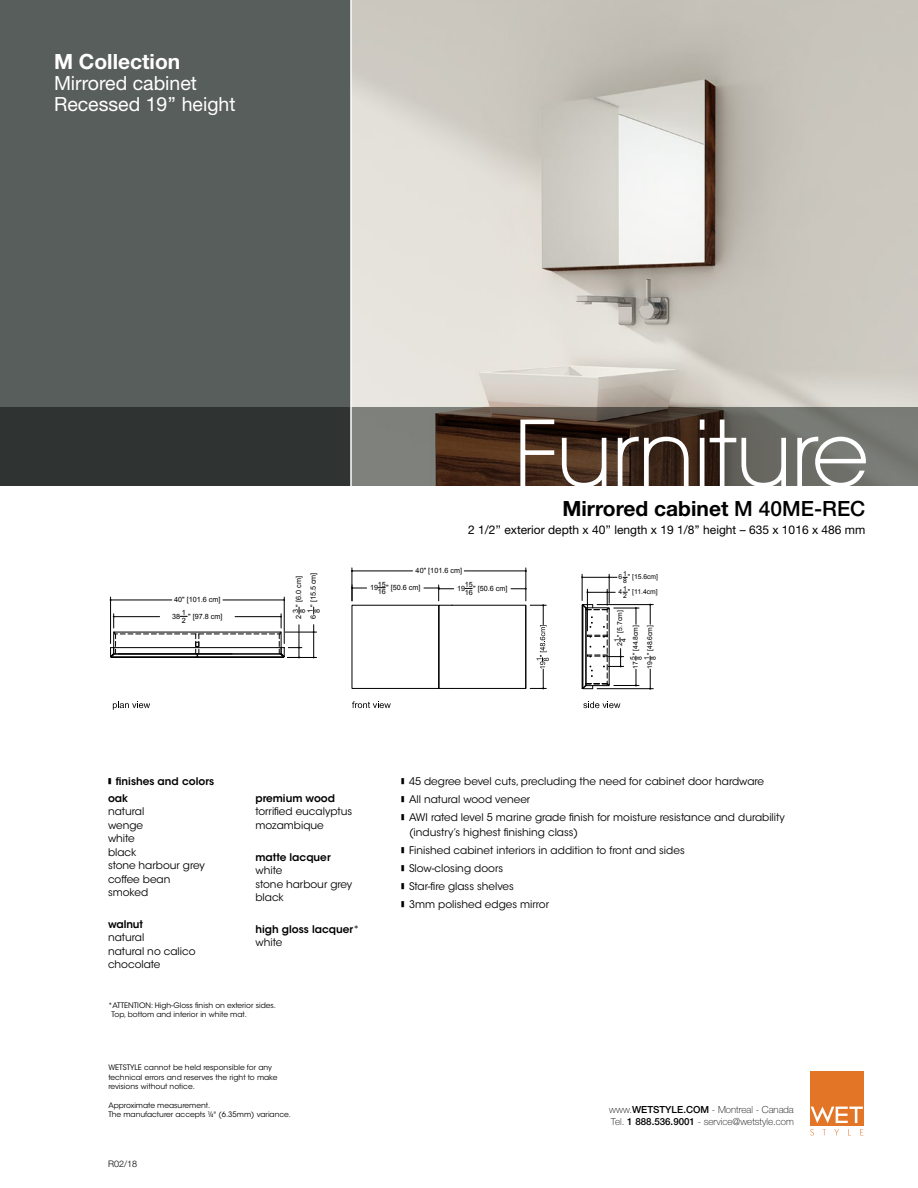
<style>
.page{position:relative;width:918px;height:1188px;background:#fff}
.page>*{position:absolute;margin:0;border:0;box-sizing:border-box;transform-origin:0 0}
.t1{font:200 87px "ITC Avant Garde Std";color:#fff}
.t2{font:700 21px "Helvetica Neue LT Std";color:#000}
.t3{font:700 21px "Helvetica Neue LT Std";color:#fff}
.t4{font:19.5px/21px "Helvetica Neue LT Std";color:#fff}
.t5{font:12px "Helvetica Neue LT Std";color:#000}
.t6{font:10.5px/13.5px "ITC Avant Garde Std";color:#000}
.t7{font:600 10.5px/16.5px "ITC Avant Garde Std";color:#000}
.t8{font:100 9.75px/12px "Helvetica Neue LT Std";color:#000}
.t9{font:300 9px "Helvetica Neue LT Std";color:#000}
.t10{font:7.5px/9.3px "ITC Avant Garde Std";color:#000}
.t11{font:7.2px/7.2px "Arial";color:#000}
.t12{font:6.75px/6.8px "Arial";color:#000}
.s1{font-weight:500}
.s2{font-weight:400}
</style>
<div class="page">
<svg style="left:109px;top:567px;width:545px;height:143px"></svg>
<hr style="left:352px;top:568px;width:1px;height:33px;background:#000">
<hr style="left:526px;top:568px;width:1px;height:33px;background:#000">
<hr style="left:352px;top:571px;width:61px;height:1px;background:#000">
<hr style="left:464px;top:571px;width:62px;height:1px;background:#000">
<svg style="left:351px;top:585px;width:16px;height:16px"></svg>
<svg style="left:530px;top:604px;width:19px;height:85px"></svg>
<div style="left:439px;top:605px;width:87px;height:84px;border:1px solid #000"></div>
<div style="left:351px;top:605px;width:88px;height:84px;border:1px solid #000"></div>
<svg style="left:424px;top:585px;width:30px;height:21px"></svg>
<svg style="left:511px;top:588px;width:16px;height:2px"></svg>
<hr style="left:287px;top:657px;width:30px;height:1px;background:#000">
<hr style="left:285px;top:632px;width:32px;height:1px;background:#000">
<hr style="left:313px;top:625px;width:1px;height:32px;background:#000">
<hr style="left:110px;top:597px;width:1px;height:47px;background:#000">
<hr style="left:284px;top:597px;width:1px;height:47px;background:#000">
<hr style="left:111px;top:600px;width:61px;height:1px;background:#000">
<hr style="left:223px;top:600px;width:61px;height:1px;background:#000">
<svg style="left:109px;top:607px;width:193px;height:51px"></svg>
<hr style="left:597px;top:688px;width:56px;height:1px;background:#000">
<hr style="left:597px;top:604px;width:56px;height:1px;background:#000">
<svg style="left:649px;top:669px;width:2px;height:21px"></svg>
<svg style="left:649px;top:605px;width:2px;height:19px"></svg>
<svg style="left:581px;top:574px;width:58px;height:116px"></svg>
<svg style="left:352px;top:701px;width:39px;height:8px"></svg>
<img style="left:352px;top:0;width:566px;height:407px">
<div style="left:0;top:0;width:351px;height:486px;background:#585e5c"></div>
<svg style="left:0;top:407px;width:918px;height:79px;background:#46443f"></svg>
<hr style="left:350px;top:0;width:2px;height:517px;background:#fff">
<div style="left:810px;top:1071px;width:54px;height:54px;background:#e37527"></div>
<svg style="left:811px;top:1107px;width:52px;height:16px"></svg>
<svg style="left:810px;top:1129px;width:4px;height:7px"></svg>
<svg style="left:823px;top:1129px;width:3px;height:6px"></svg>
<svg style="left:834px;top:1129px;width:5px;height:6px"></svg>
<svg style="left:519px;top:418px;width:36px;height:68px"></svg>
<svg style="left:561px;top:437px;width:47px;height:49px"></svg>
<svg style="left:617px;top:435px;width:73px;height:51px"></svg>
<div style="left:700px;top:420px;width:4px;height:10px;border:2px solid #fff"></div>
<div style="left:700px;top:438px;width:4px;height:48px;border:2px solid #fff"></div>
<svg style="left:709px;top:418px;width:78px;height:68px;background:#787570"></svg>
<svg style="left:796px;top:435px;width:71px;height:51px"></svg>
<h2 class="t3" style="left:54px;top:49px;width:128px">M Collection</h2>
<h3 class="t4" style="left:54px;top:72px;width:183px">Mirrored cabinet<br>Recessed 19’’ height</h3>
<p class="t11" style="left:174px;top:596px;width:48px">40" [101.6 cm]</p>
<p class="t11" style="left:172px;top:613px;width:52px">38 " [97.8 cm]</p>
<p class="t11" style="left:182px;top:609px;width:6px">1<br>2</p>
<h1 class="t1" style="left:515px;top:403px;width:354px">Furniture</h1>
<h2 class="t2" style="left:562px;top:496px;width:304px">Mirrored cabinet <span class="s1">M 40ME-REC</span></h2>
<p class="t5" style="left:468px;top:523px;width:399px">2 1/2’’ exterior depth x 40’’ length x 19 1/8’’ height – 635 x 1016 x 486 mm</p>
<p class="t11" style="left:310px;top:619px;width:48px;rotate:-90deg">6 " [15.5 cm]</p>
<p class="t11" style="left:295px;top:619px;width:44px;rotate:-90deg">2 " [6.0 cm]</p>
<p class="t11" style="left:307px;top:613px;width:6px;rotate:-90deg">1<br>8</p>
<p class="t11" style="left:292px;top:613px;width:6px;rotate:-90deg">3<br>8</p>
<p class="t11" style="left:416px;top:567px;width:48px">40" [101.6 cm]</p>
<p class="t11" style="left:370px;top:584px;width:52px">19 " [50.6 cm]</p>
<p class="t11" style="left:378px;top:581px;width:10px">15<br>16</p>
<p class="t11" style="left:465px;top:581px;width:10px">15<br>16</p>
<p class="t11" style="left:457px;top:585px;width:52px">19 " [50.6 cm]</p>
<p class="t12" style="left:623px;top:571px;width:5px">1<br>8</p>
<p class="t12" style="left:619px;top:589px;width:41px">4 " [11.4cm]</p>
<p class="t12" style="left:619px;top:574px;width:41px">6 " [15.6cm]</p>
<p class="t12" style="left:623px;top:586px;width:5px">1<br>2</p>
<p class="t12" style="left:616px;top:646px;width:37px;rotate:-90deg">2 " [5.7cm]</p>
<p class="t12" style="left:632px;top:669px;width:45px;rotate:-90deg">17 " [44.8cm]</p>
<p class="t12" style="left:647px;top:669px;width:45px;rotate:-90deg">19 " [48.6cm]</p>
<p class="t12" style="left:613px;top:642px;width:5px;rotate:-90deg">1<br>4</p>
<p class="t12" style="left:629px;top:660px;width:5px;rotate:-90deg">5<br>8</p>
<p class="t12" style="left:644px;top:660px;width:5px;rotate:-90deg">1<br>8</p>
<p class="t7" style="left:108px;top:773px;width:108px">■ finishes and colors oak</p>
<p class="t6" style="left:108px;top:805px;width:98px">natural<br>wenge<br>white<br>black<br>stone harbour grey coffee bean smoked</p>
<p class="t7" style="left:108px;top:916px;width:37px">walnut</p>
<p class="t6" style="left:108px;top:931px;width:89px">natural<br>natural no calico chocolate</p>
<p class="t7" style="left:255px;top:790px;width:81px">premium wood</p>
<p class="t6" style="left:255px;top:805px;width:98px">torrified eucalyptus mozambique</p>
<p class="t7" style="left:255px;top:848px;width:77px">matte lacquer</p>
<p class="t6" style="left:255px;top:864px;width:98px">white<br>stone harbour grey black</p>
<p class="t7" style="left:255px;top:922px;width:106px;line-height:13.5px">high gloss lacquer<span class="s2">* white</span></p>
<p class="t10" style="left:112px;top:1001px;width:166px;text-indent:-4px">*ATTENTION: High-Gloss finish on exterior sides.<br>Top, bottom and interior in white mat.</p>
<p class="t10" style="left:108px;top:1063px;width:171px">WETSTYLE cannot be held responsible for any technical errors and reserves the right to make revisions without notice.</p>
<p class="t10" style="left:108px;top:1101px;width:184px">Approximate measurement.<br>The manufacturer accepts ¼" (6.35mm) variance.</p>
<p class="t9" style="left:108px;top:1158px;width:31px">R02/18</p>
<p class="t6" style="left:401px;top:775px;width:364px">■ 45 degree bevel cuts, precluding the need for cabinet door hardware</p>
<p class="t6" style="left:401px;top:793px;width:131px">■ All natural wood veneer</p>
<p class="t6" style="left:409px;top:810px;width:377px;line-height:15px;text-indent:-8px">■ AWI rated level 5 marine grade finish for moisture resistance and durability (industry’s highest finishing class)</p>
<p class="t6" style="left:401px;top:844px;width:285px">■ Finished cabinet interiors in addition to front and sides</p>
<p class="t6" style="left:401px;top:862px;width:103px">■ Slow-closing doors</p>
<p class="t6" style="left:401px;top:880px;width:114px">■ Star-fire glass shelves</p>
<p class="t6" style="left:401px;top:898px;width:149px">■ 3mm polished edges mirror</p>
<p class="t8" style="left:609px;top:1104px;width:186px">www.<span class="s1">WETSTYLE.COM</span> - Montreal - Canada<br>Tel. <span class="s1">1 888.536.9001</span> - service@wetstyle.com</p>
</div>
